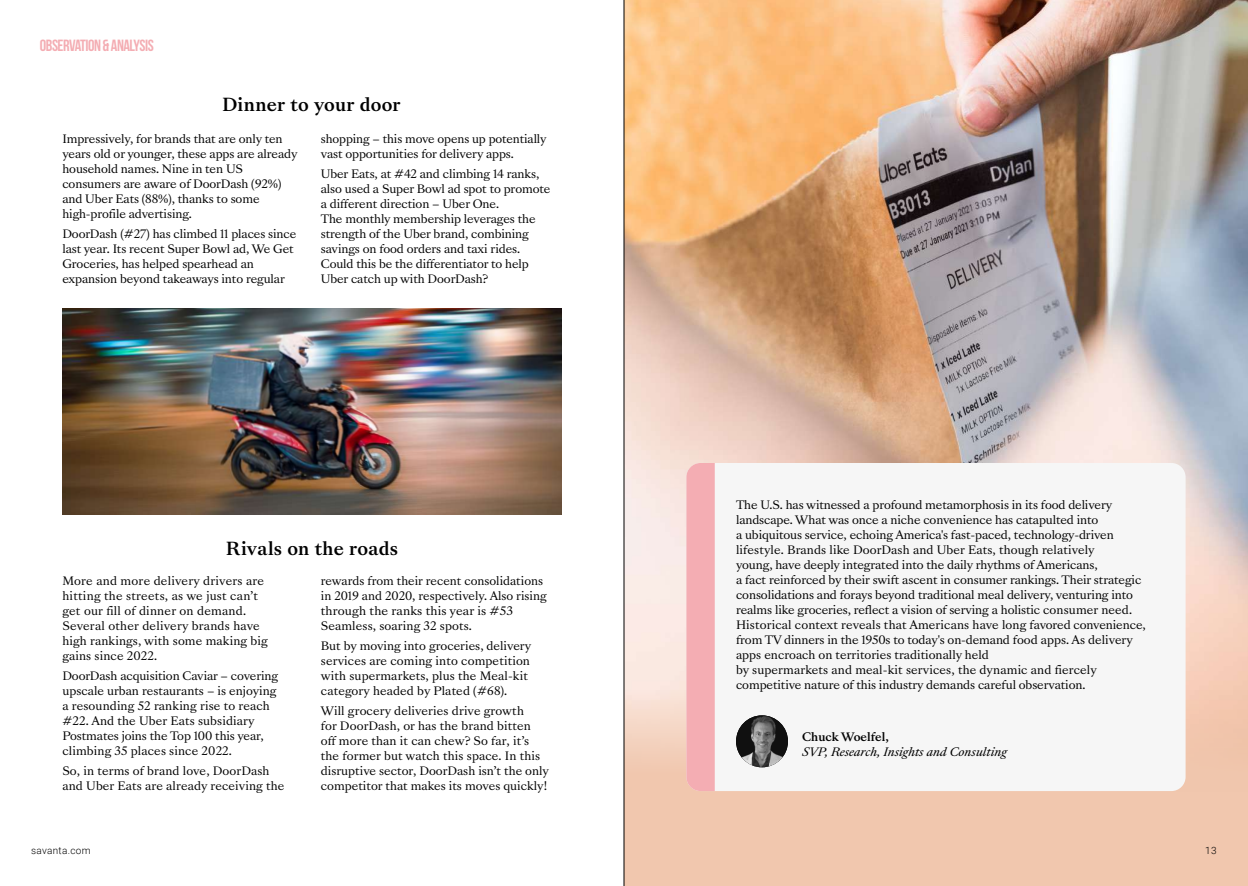
<style>
.page{position:relative;width:1248px;height:886px;background:#fff}
.page>*{position:absolute;margin:0;border:0;box-sizing:border-box;transform-origin:0 0}
.t1{font:500 17.5px "Sang Bleu Versailles";letter-spacing:.015em;color:#000}
.t2{font:16.25px "Bebas Neue";letter-spacing:-.03em;color:#f4adb3}
.t3{font:11.25px/15px "Sang Bleu Versailles";letter-spacing:-.01em;color:#000}
.t4{font:11.25px/15px "Sang Bleu Versailles";letter-spacing:.01em;color:#000}
.t5{font:11.25px/15px "Sang Bleu Versailles";letter-spacing:.02em;color:#000}
.t6{font:italic 11.25px "Sang Bleu Versailles";color:#000}
.t7{font:500 11.25px "Sang Bleu Versailles";color:#000}
.t8{font:300 10px "Roboto";letter-spacing:.03em;color:#000}
</style>
<div class="page">
<div style="left:624px;top:0;width:623px;height:886px;background:#f1c7ae"></div>
<img style="left:624px;top:0;width:623px;height:791px">
<div style="left:686px;top:463px;width:499px;height:328px;background:#f6f6f6;border-radius:14px"></div>
<img style="left:736px;top:715px;width:52px;height:52px;border-radius:26px">
<svg style="left:686px;top:463px;width:28px;height:328px;background:#f4afb4"></svg>
<img style="left:62px;top:308px;width:499px;height:206px">
<hr style="left:623px;top:0;width:1px;height:886px;background:#000">
<h2 class="t2" style="left:40px;top:36px;width:115px">OBSERVATION &amp; ANALYSIS</h2>
<h1 class="t1" style="left:222px;top:92px;width:180px">Dinner to your door</h1>
<p class="t3" style="left:62px;top:132px;width:236px">Impressively, for brands that are only ten years old or younger, these apps are already household names. Nine in ten US consumers are aware of DoorDash (92%) and Uber Eats (88%), thanks to some high-profile advertising.</p>
<p class="t3" style="left:62px;top:227px;width:235px">DoorDash (#27) has climbed 11 places since last year. Its recent Super Bowl ad, We Get Groceries, has helped spearhead an expansion beyond takeaways into regular</p>
<p class="t3" style="left:321px;top:132px;width:227px">shopping – this move opens up potentially vast opportunities for delivery apps.</p>
<p class="t3" style="left:321px;top:167px;width:231px">Uber Eats, at #42 and climbing 14 ranks, also used a Super Bowl ad spot to promote a different direction – Uber One.<br>The monthly membership leverages the strength of the Uber brand, combining savings on food orders and taxi rides.<br>Could this be the differentiator to help Uber catch up with DoorDash?</p>
<h1 class="t1" style="left:226px;top:536px;width:174px">Rivals on the roads</h1>
<p class="t5" style="left:62px;top:574px;width:207px">More and more delivery drivers are hitting the streets, as we just can’t get our fill of dinner on demand.<br>Several other delivery brands have high rankings, with some making big gains since 2022.</p>
<p class="t3" style="left:62px;top:669px;width:217px">DoorDash acquisition Caviar – covering upscale urban restaurants – is enjoying a resounding 52 ranking rise to reach #22. And the Uber Eats subsidiary Postmates joins the Top 100 this year, climbing 35 places since 2022.</p>
<p class="t4" style="left:62px;top:764px;width:224px">So, in terms of brand love, DoorDash and Uber Eats are already receiving the</p>
<p class="t3" style="left:321px;top:574px;width:227px">rewards from their recent consolidations in 2019 and 2020, respectively. Also rising through the ranks this year is #53<br>Seamless, soaring 32 spots.</p>
<p class="t4" style="left:321px;top:639px;width:212px">But by moving into groceries, delivery services are coming into competition with supermarkets, plus the Meal-kit category headed by Plated (#68).</p>
<p class="t4" style="left:321px;top:704px;width:230px">Will grocery deliveries drive growth<br>for DoorDash, or has the brand bitten off more than it can chew? So far, it’s the former but watch this space. In this disruptive sector, DoorDash isn’t the only competitor that makes its moves quickly!</p>
<p class="t3" style="left:736px;top:498px;width:411px">The U.S. has witnessed a profound metamorphosis in its food delivery landscape. What was once a niche convenience has catapulted into<br>a ubiquitous service, echoing America's fast-paced, technology-driven lifestyle. Brands like DoorDash and Uber Eats, though relatively<br>young, have deeply integrated into the daily rhythms of Americans,<br>a fact reinforced by their swift ascent in consumer rankings. Their strategic consolidations and forays beyond traditional meal delivery, venturing into realms like groceries, reflect a vision of serving a holistic consumer need.<br>Historical context reveals that Americans have long favored convenience, from TV dinners in the 1950s to today's on-demand food apps. As delivery apps encroach on territories traditionally held<br>by supermarkets and meal-kit services, the dynamic and fiercely competitive nature of this industry demands careful observation.</p>
<p class="t7" style="left:802px;top:728px;width:88px">Chuck Woelfel,</p>
<p class="t6" style="left:802px;top:743px;width:206px">SVP, Research, Insights and Consulting</p>
<p class="t8" style="left:31px;top:844px;width:61px">savanta.com</p>
<p class="t8" style="left:1204px;top:844px;width:13px">13</p>
</div>
